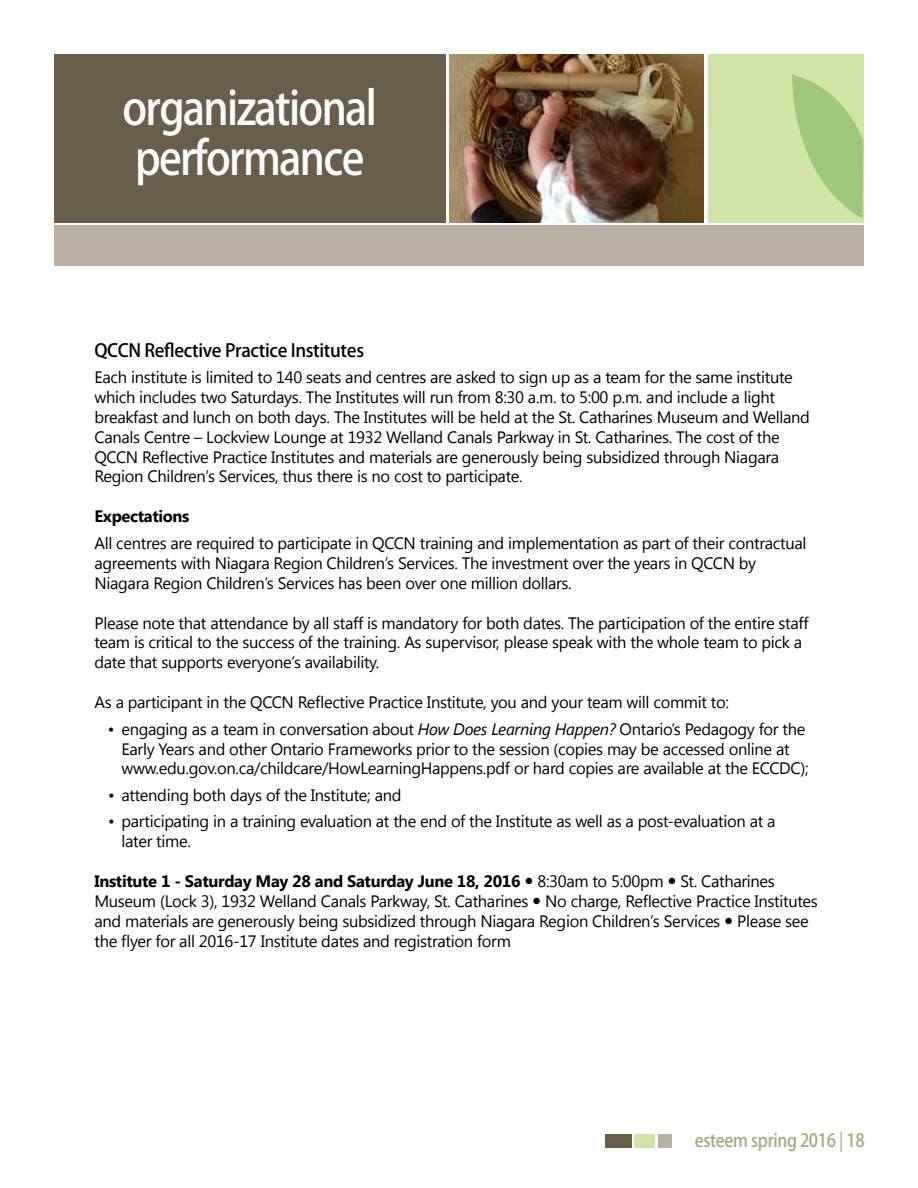
<style>
.page{position:relative;width:918px;height:1188px;background:#fff}
.page>*{position:absolute;margin:0;border:0;box-sizing:border-box;transform-origin:0 0}
.t1{font:500 46.2px/50.4px "Koz Go Pro";letter-spacing:-.04em;color:#fff;scale:.91 1}
.t2{font:500 18.15px "Koz Go Pro";letter-spacing:-.02em;color:#a1aa7e;scale:.91 1}
.t3{font:500 18px "Koz Go Pro";letter-spacing:-.02em;color:#000}
.t4{font:16.5px/19.8px "Segoe UI";letter-spacing:-.02em;color:#000}
.t5{font:700 16.5px "Segoe UI";letter-spacing:-.02em;color:#000}
.s1{font-style:italic}
.s2{font-weight:700}
.s3{font-weight:400}
</style>
<div class="page">
<div style="left:54px;top:54px;width:392px;height:169px;background:#695e4a"></div>
<div style="left:708px;top:54px;width:155px;height:169px;background:#d0e4a6"></div>
<img style="left:450px;top:54px;width:254px;height:169px">
<div style="left:54px;top:226px;width:809px;height:40px;background:#bbb0a3"></div>
<svg style="left:792px;top:74px;width:71px;height:145px"></svg>
<div style="left:605px;top:1134px;width:27px;height:14px;background:#695e4a"></div>
<div style="left:635px;top:1134px;width:20px;height:14px;background:#d0e4a6"></div>
<div style="left:658px;top:1134px;width:13px;height:14px;background:#bbb0a3"></div>
<h1 class="t1" style="left:123px;top:85px;width:281px">organizational performance</h1>
<p class="t3" style="left:94px;top:339px;width:271px">QCCN Reflective Practice Institutes</p>
<p class="t4" style="left:94px;top:367px;width:717px">Each institute is limited to 140 seats and centres are asked to sign up as a team for the same institute which includes two Saturdays. The Institutes will run from 8:30 a.m. to 5:00 p.m. and include a light breakfast and lunch on both days. The Institutes will be held at the St. Catharines Museum and Welland Canals Centre – Lockview Lounge at 1932 Welland Canals Parkway in St. Catharines. The cost of the QCCN Reflective Practice Institutes and materials are generously being subsidized through Niagara Region Children’s Services, thus there is no cost to participate.</p>
<p class="t5" style="left:94px;top:505px;width:97px">Expectations</p>
<p class="t4" style="left:94px;top:532px;width:713px">All centres are required to participate in QCCN training and implementation as part of their contractual agreements with Niagara Region Children’s Services. The investment over the years in QCCN by<br>Niagara Region Children’s Services has been over one million dollars.</p>
<p class="t4" style="left:94px;top:612px;width:716px">Please note that attendance by all staff is mandatory for both dates. The participation of the entire staff team is critical to the success of the training. As supervisor, please speak with the whole team to pick a date that supports everyone’s availability.</p>
<p class="t4" style="left:94px;top:692px;width:636px">As a participant in the QCCN Reflective Practice Institute, you and your team will commit to:</p>
<p class="t4" style="left:122px;top:718px;width:689px;text-indent:-14px">• engaging as a team in conversation about <span class="s1">How Does Learning Happen?</span> Ontario’s Pedagogy for the<br>Early Years and other Ontario Frameworks prior to the session (copies may be accessed online at www.edu.gov.on.ca/childcare/HowLearningHappens.pdf or hard copies are available at the ECCDC);</p>
<p class="t4" style="left:108px;top:784px;width:295px">• attending both days of the Institute; and</p>
<p class="t4" style="left:122px;top:811px;width:656px;text-indent:-13px">• participating in a training evaluation at the end of the Institute as well as a post-evaluation at a later time.</p>
<p class="t4" style="left:94px;top:871px;width:725px"><span class="s2">Institute 1 - Saturday May 28 and Saturday June 18, 2016</span> 8:30am to 5:00pm St. Catharines Museum (Lock 3), 1932 Welland Canals Parkway, St. Catharines No charge, Reflective Practice Institutes and materials are generously being subsidized through Niagara Region Children’s Services Please see the flyer for all 2016-17 Institute dates and registration form</p>
<p class="t2" style="left:695px;top:1129px;width:188px">esteem spring 2016 <span class="s3">|</span> 18</p>
</div>
